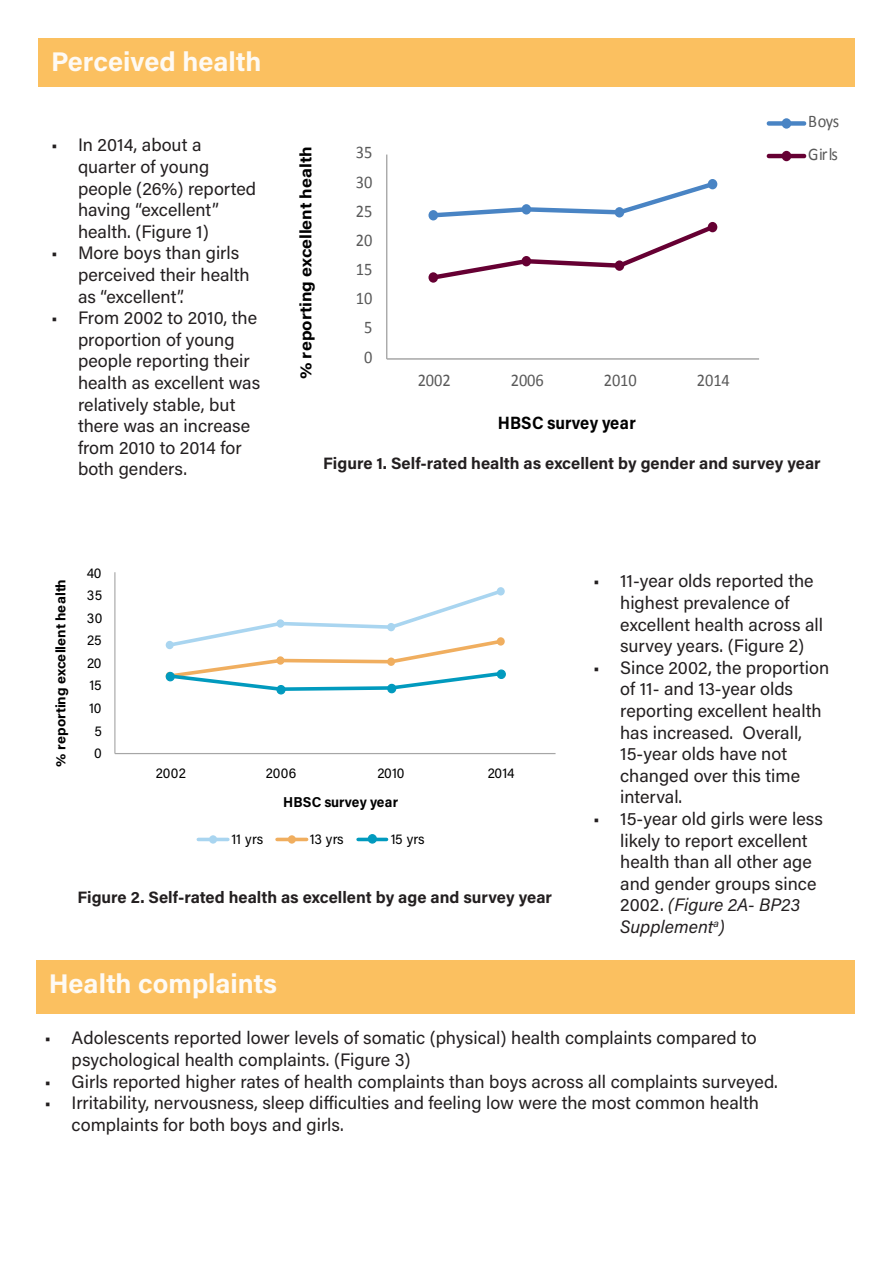
<style>
.page{position:relative;width:893px;height:1263px;background:#fff}
.page>*{position:absolute;margin:0;border:0;box-sizing:border-box;transform-origin:0 0}
.t1{font:700 27px "Acumin Pro";color:#fefaf4}
.t2{font:18px/21.6px "Acumin Pro";color:#231f20}
.t3{font:17.7px "Calibri";letter-spacing:-.005em;color:#595959;scale:.92 1}
.t4{font:700 17.7px "Acumin Pro";letter-spacing:.01em;color:#000;scale:.92 1}
.t5{font:17.7px/33px "Calibri";letter-spacing:-.025em;color:#595959;scale:.92 1}
.t6{font:700 16.5px "Acumin Pro";color:#231f20}
.t7{font:700 16.5px "Acumin Pro";letter-spacing:-.01em;color:#000;scale:1.08 1}
.t8{font:14.25px "Acumin Pro";letter-spacing:-.02em;color:#000;scale:.96 1}
.t9{font:700 14.25px "Acumin Pro";letter-spacing:.01em;color:#000;scale:.96 1}
.t10{font:700 13.65px "Acumin Pro";letter-spacing:-.01em;color:#000;scale:1.04 1}
.s1{font-style:italic}
</style>
<div class="page">
<div style="left:36px;top:960px;width:819px;height:53px;background:#fbc060"></div>
<div style="left:38px;top:38px;width:817px;height:49px;background:#fbc060"></div>
<hr style="left:386px;top:155px;width:1px;height:204px;background:#a6a6a6">
<hr style="left:387px;top:358px;width:372px;height:2px;background:#a6a6a6">
<svg style="left:429px;top:179px;width:289px;height:104px"></svg>
<div style="left:428px;top:272px;width:10px;height:11px;background:#603;border-radius:50%"></div>
<div style="left:522px;top:256px;width:9px;height:10px;background:#603;border-radius:50%"></div>
<div style="left:615px;top:260px;width:9px;height:11px;background:#603;border-radius:50%"></div>
<div style="left:708px;top:222px;width:9px;height:10px;background:#603;border-radius:50%"></div>
<div style="left:769px;top:121px;width:35px;height:5px;background:#4984c4"></div>
<div style="left:782px;top:118px;width:9px;height:11px;background:#4984c4;border-radius:50%"></div>
<hr style="left:769px;top:154px;width:35px;height:4px;background:#603">
<div style="left:782px;top:151px;width:9px;height:10px;background:#603;border-radius:50%"></div>
<hr style="left:114px;top:572px;width:1px;height:181px;background:#a6a6a6">
<hr style="left:115px;top:753px;width:441px;height:1px;background:#a6a6a6">
<svg style="left:166px;top:587px;width:339px;height:106px"></svg>
<div style="left:166px;top:672px;width:8px;height:9px;background:#019abe;border-radius:50%"></div>
<div style="left:166px;top:672px;width:9px;height:9px;border:1px solid #019abe;border-radius:50%"></div>
<div style="left:277px;top:685px;width:8px;height:9px;background:#019abe;border-radius:50%"></div>
<div style="left:276px;top:685px;width:10px;height:9px;border:1px solid #019abe;border-radius:50%"></div>
<div style="left:388px;top:684px;width:8px;height:9px;background:#019abe;border-radius:50%"></div>
<div style="left:387px;top:684px;width:9px;height:9px;border:1px solid #019abe;border-radius:50%"></div>
<div style="left:497px;top:670px;width:8px;height:8px;background:#019abe;border-radius:50%"></div>
<div style="left:497px;top:669px;width:9px;height:10px;border:1px solid #019abe;border-radius:50%"></div>
<hr style="left:198px;top:838px;width:30px;height:3px;background:#a9d5f0">
<div style="left:209px;top:835px;width:8px;height:9px;background:#a9d5f0;border-radius:50%"></div>
<hr style="left:277px;top:838px;width:30px;height:3px;background:#f0ae5f">
<div style="left:288px;top:835px;width:8px;height:9px;background:#f0ae5f;border-radius:50%"></div>
<hr style="left:358px;top:838px;width:29px;height:3px;background:#019abe">
<div style="left:368px;top:835px;width:8px;height:8px;background:#019abe;border-radius:50%"></div>
<div style="left:368px;top:834px;width:9px;height:10px;border:1px solid #019abe;border-radius:50%"></div>
<p class="t1" style="left:51px;top:42px;width:212px">Perceived health</p>
<p class="t2" style="left:78px;top:134px;width:180px;text-indent:-27px">• In 2014, about a quarter of young people (26%) reported having “excellent” health. (Figure 1)</p>
<p class="t2" style="left:78px;top:242px;width:173px;text-indent:-27px">• More boys than girls perceived their health as “excellent”.</p>
<p class="t2" style="left:78px;top:306px;width:184px;text-indent:-27px">• From 2002 to 2010, the proportion of young people reporting their health as excellent was relatively stable, but there was an increase from 2010 to 2014 for both genders.</p>
<p class="t7" style="left:294px;top:379px;width:217px;rotate:-90deg">% reporting excellent health</p>
<p class="t3" style="left:356px;top:141px;width:19px">35</p>
<p class="t3" style="left:356px;top:171px;width:19px">30</p>
<p class="t3" style="left:356px;top:200px;width:19px">25</p>
<p class="t3" style="left:356px;top:229px;width:19px">20</p>
<p class="t3" style="left:356px;top:258px;width:19px">15</p>
<p class="t3" style="left:356px;top:287px;width:19px">10</p>
<p class="t3" style="left:364px;top:316px;width:11px">5</p>
<p class="t3" style="left:364px;top:345px;width:11px">0</p>
<p class="t3" style="left:418px;top:369px;width:37px">2002</p>
<p class="t3" style="left:511px;top:369px;width:37px">2006</p>
<p class="t3" style="left:604px;top:369px;width:37px">2010</p>
<p class="t3" style="left:697px;top:369px;width:37px">2014</p>
<p class="t4" style="left:498px;top:410px;width:151px">HBSC survey year</p>
<p class="t5" style="left:808px;top:104px;width:35px">Boys<br>Girls</p>
<p class="t6" style="left:323px;top:452px;width:499px">Figure 1. Self-rated health as excellent by gender and survey year</p>
<p class="t10" style="left:51px;top:766px;width:182px;rotate:-90deg">% reporting excellent health</p>
<p class="t8" style="left:87px;top:563px;width:17px">40</p>
<p class="t8" style="left:87px;top:585px;width:18px">35</p>
<p class="t8" style="left:87px;top:608px;width:18px">30</p>
<p class="t8" style="left:87px;top:630px;width:16px">25</p>
<p class="t8" style="left:87px;top:653px;width:17px">20</p>
<p class="t8" style="left:90px;top:675px;width:14px">15</p>
<p class="t8" style="left:89px;top:698px;width:14px">10</p>
<p class="t8" style="left:94px;top:721px;width:9px">5</p>
<p class="t8" style="left:94px;top:743px;width:9px">0</p>
<p class="t8" style="left:156px;top:764px;width:33px">2002</p>
<p class="t8" style="left:266px;top:764px;width:33px">2006</p>
<p class="t8" style="left:377px;top:764px;width:30px">2010</p>
<p class="t8" style="left:488px;top:764px;width:29px">2014</p>
<p class="t9" style="left:283px;top:792px;width:121px">HBSC survey year</p>
<p class="t8" style="left:232px;top:829px;width:34px">11 yrs</p>
<p class="t8" style="left:310px;top:829px;width:37px">13 yrs</p>
<p class="t8" style="left:391px;top:829px;width:37px">15 yrs</p>
<p class="t6" style="left:77px;top:886px;width:476px">Figure 2. Self-rated health as excellent by age and survey year</p>
<p class="t1" style="left:49px;top:964px;width:230px">Health complaints</p>
<p class="t2" style="left:620px;top:569px;width:204px;text-indent:-27px">• 11-year olds reported the highest prevalence of excellent health across all survey years. (Figure 2)</p>
<p class="t2" style="left:620px;top:656px;width:210px;text-indent:-27px">• Since 2002, the proportion of 11- and 13-year olds reporting excellent health has increased. Overall,<br>15-year olds have not changed over this time interval.</p>
<p class="t2" style="left:620px;top:807px;width:204px;text-indent:-27px">• 15-year old girls were less likely to report excellent health than all other age and gender groups since<br>2002. <span class="s1">(Figure 2A- BP23<br>Supplement</span><sup>a</sup><span class="s1">)</span></p>
<p class="t2" style="left:72px;top:1027px;width:687px;text-indent:-27px">• Adolescents reported lower levels of somatic (physical) health complaints compared to psychological health complaints. (Figure 3)</p>
<p class="t2" style="left:45px;top:1070px;width:735px">• Girls reported higher rates of health complaints than boys across all complaints surveyed.</p>
<p class="t2" style="left:72px;top:1091px;width:689px;text-indent:-27px">• Irritability, nervousness, sleep difficulties and feeling low were the most common health complaints for both boys and girls.</p>
</div>
